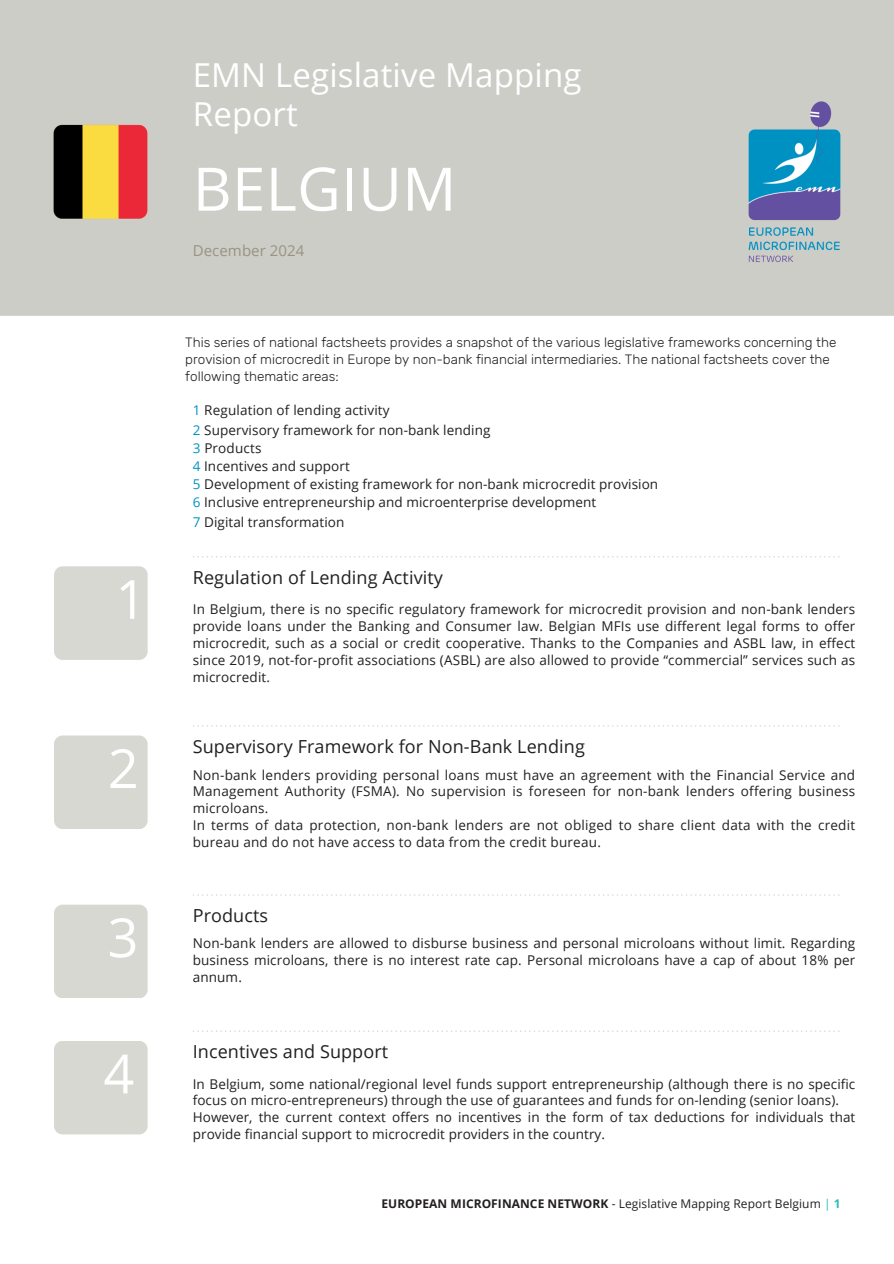
<style>
.page{position:relative;width:894px;height:1264px;background:#fff}
.page>*{position:absolute;margin:0;border:0;box-sizing:border-box;transform-origin:0 0}
.t1{font:60px "Open Sans";letter-spacing:.005em;color:#fff}
.t2{font:54px "Open Sans";color:#fff}
.t3{font:33px/39.3px "Open Sans";letter-spacing:.005em;color:#fff}
.t4{font:18px "Open Sans";letter-spacing:.005em;color:#231f20}
.t5{font:15px "Open Sans";letter-spacing:.005em;color:#989482}
.t6{font:13.5px/16.8px "Open Sans";letter-spacing:.005em;color:#231f20}
.t7{font:300 13.5px/16.8px "Rubik";color:#231f20}
.t8{font:12px "Open Sans";letter-spacing:.005em;color:#231f20}
.s1{color:#0093c5}
.s2{font-weight:700}
.s3{color:#2abdb6}
.s4{font-weight:700;color:#2abdb6}
</style>
<div class="page">
<svg style="left:193px;top:556px;width:646px;height:1px"></svg>
<svg style="left:193px;top:725px;width:646px;height:1px"></svg>
<svg style="left:193px;top:894px;width:646px;height:1px"></svg>
<img style="left:0;top:0;width:893px;height:316px">
<svg style="left:193px;top:1030px;width:646px;height:1px"></svg>
<div style="left:54px;top:1040px;width:94px;height:94px;background:#d8d8d2;border-radius:9px"></div>
<div style="left:54px;top:904px;width:94px;height:94px;background:#d8d8d2;border-radius:9px"></div>
<div style="left:54px;top:735px;width:94px;height:94px;background:#d8d8d2;border-radius:9px"></div>
<div style="left:54px;top:566px;width:94px;height:94px;background:#d8d8d2;border-radius:9px"></div>
<h3 class="t2" style="left:115px;top:561px;width:32px">1</h3>
<h5 class="t2" style="left:108px;top:730px;width:32px">2</h5>
<h3 class="t2" style="left:107px;top:899px;width:32px">3</h3>
<p class="t2" style="left:103px;top:1035px;width:32px">4</p>
<h5 class="t3" style="left:193px;top:54px;width:390px">EMN Legislative Mapping<br>Report</h5>
<p class="t1" style="left:193px;top:146px;width:265px">BELGIUM</p>
<h3 class="t5" style="left:193px;top:240px;width:113px">December 2024</h3>
<h5 class="t7" style="left:185px;top:334px;width:652px">This series of national factsheets provides a snapshot of the various legislative frameworks concerning the provision of microcredit in Europe by non-bank financial intermediaries. The national factsheets cover the following thematic areas:</h5>
<h1 class="t6" style="left:193px;top:399px;width:299px;line-height:20.2px"><span class="s1">1</span> Regulation of lending activity<br><span class="s1">2</span> Supervisory framework for non-bank lending</h1>
<h1 class="t6" style="left:193px;top:439px;width:467px;line-height:18px"><span class="s1">3</span> Products<br><span class="s1">4</span> Incentives and support<br><span class="s1">5</span> Development of existing framework for non-bank microcredit provision <span class="s1">6</span> Inclusive entrepreneurship and microenterprise development</h1>
<h4 class="t6" style="left:193px;top:513px;width:153px"><span class="s1">7</span> Digital transformation</h4>
<p class="t4" style="left:193px;top:564px;width:251px">Regulation of Lending Activity</p>
<h5 class="t6" style="left:193px;top:600px;width:664px;text-align:justify">In Belgium, there is no specific regulatory framework for microcredit provision and non-bank lenders provide loans under the Banking and Consumer law. Belgian MFIs use different legal forms to offer microcredit, such as a social or credit cooperative. Thanks to the Companies and ASBL law, in effect since 2019, not-for-profit associations (ASBL) are also allowed to provide “commercial” services such as microcredit.</h5>
<h3 class="t4" style="left:193px;top:733px;width:393px">Supervisory Framework for Non-Bank Lending</h3>
<p class="t6" style="left:193px;top:765px;width:663px">Non-bank lenders providing personal loans must have an agreement with the Financial Service and Management Authority (FSMA). No supervision is foreseen for non-bank lenders offering business microloans.<br>In terms of data protection, non-bank lenders are not obliged to share client data with the credit bureau and do not have access to data from the credit bureau.</p>
<h5 class="t4" style="left:193px;top:902px;width:77px">Products</h5>
<h5 class="t6" style="left:193px;top:934px;width:663px;text-align:justify">Non-bank lenders are allowed to disburse business and personal microloans without limit. Regarding business microloans, there is no interest rate cap. Personal microloans have a cap of about 18% per annum.</h5>
<p class="t4" style="left:193px;top:1038px;width:197px">Incentives and Support</p>
<h5 class="t6" style="left:193px;top:1074px;width:664px">In Belgium, some national/regional level funds support entrepreneurship (although there is no specific focus on micro-entrepreneurs) through the use of guarantees and funds for on-lending (senior loans).<br>However, the current context offers no incentives in the form of tax deductions for individuals that provide financial support to microcredit providers in the country.</h5>
<p class="t8" style="left:381px;top:1195px;width:461px"><span class="s2">EUROPEAN MICROFINANCE NETWORK</span> - Legislative Mapping Report Belgium <span class="s3">|</span> <span class="s4">1</span></p>
</div>
